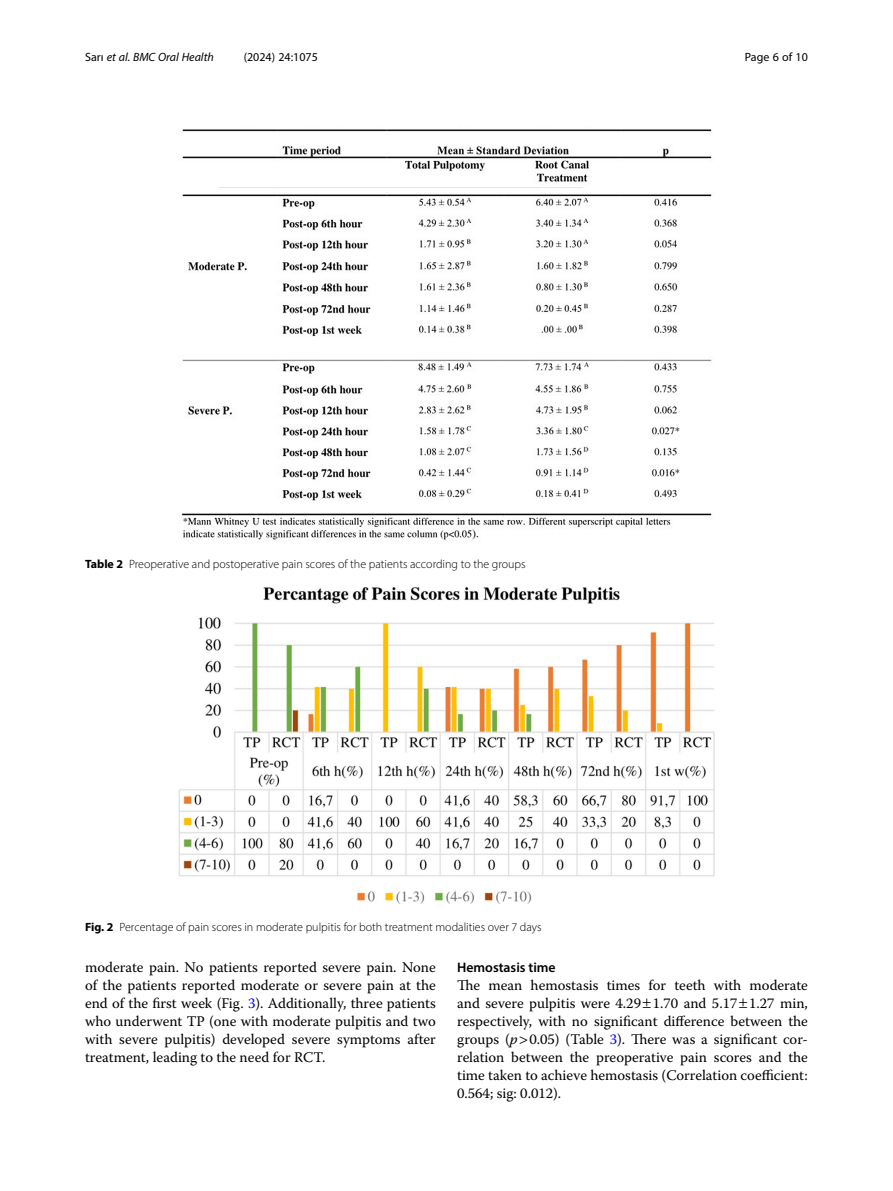
<style>
.page{position:relative;width:893px;height:1191px;background:#fff}
.page>*{position:absolute;margin:0;border:0;box-sizing:border-box;transform-origin:0 0}
.Body_Text{font:14.7px/18px "Warnock Pro";color:#000;text-align:justify}
.Body_Text_Indent{font:14.7px/18px "Warnock Pro";color:#000;text-align:justify}
.Head_2{font:600 13.8px "Myriad Pro";color:#000}
.Figure_Caption{font:300 12px "Myriad Pro";color:#000}
.t1{font:italic 12px "Myriad Pro";color:#000}
.t2{font:12px "Myriad Pro";color:#000}
.s1{font-style:normal}
.s2{font-weight:700}
.s3{color:#00f}
.s4{font-style:italic}
</style>
<div class="page">
<img style="left:179px;top:588px;width:535px;height:315px">
<img style="left:181px;top:129px;width:531px;height:411px">
<p class="t1" style="left:85px;top:50px;width:130px"><span class="s1">Sarı</span> et al. BMC Oral Health</p>
<p class="t2" style="left:244px;top:50px;width:76px">(2024) 24:1075</p>
<p class="t2" style="left:745px;top:50px;width:65px">Page 6 of 10</p>
<p class="Figure_Caption" style="left:85px;top:557px;width:442px"><span class="s2">Table 2</span> Preoperative and postoperative pain scores of the patients according to the groups</p>
<p class="Figure_Caption" style="left:85px;top:919px;width:458px"><span class="s2">Fig. 2</span> Percentage of pain scores in moderate pulpitis for both treatment modalities over 7 days</p>
<p class="Body_Text_Indent" style="left:85px;top:958px;width:352px">moderate pain. No patients reported severe pain. None of the patients reported moderate or severe pain at the end of the first week (Fig. <span class="s3">3</span>). Additionally, three patients who underwent TP (one with moderate pulpitis and two with severe pulpitis) developed severe symptoms after treatment, leading to the need for RCT.</p>
<p class="Head_2" style="left:457px;top:959px;width:100px">Hemostasis time</p>
<p class="Body_Text" style="left:457px;top:976px;width:352px">The mean hemostasis times for teeth with moderate and severe pulpitis were 4.29 1.70 and 5.17 1.27 min, respectively, with no significant difference between the groups (<span class="s4">p</span> 0.05) (Table <span class="s3">3</span>). There was a significant cor&shy;relation between the preoperative pain scores and the time taken to achieve hemostasis (Correlation coefficient:<br>0.564; sig: 0.012).</p>
</div>
